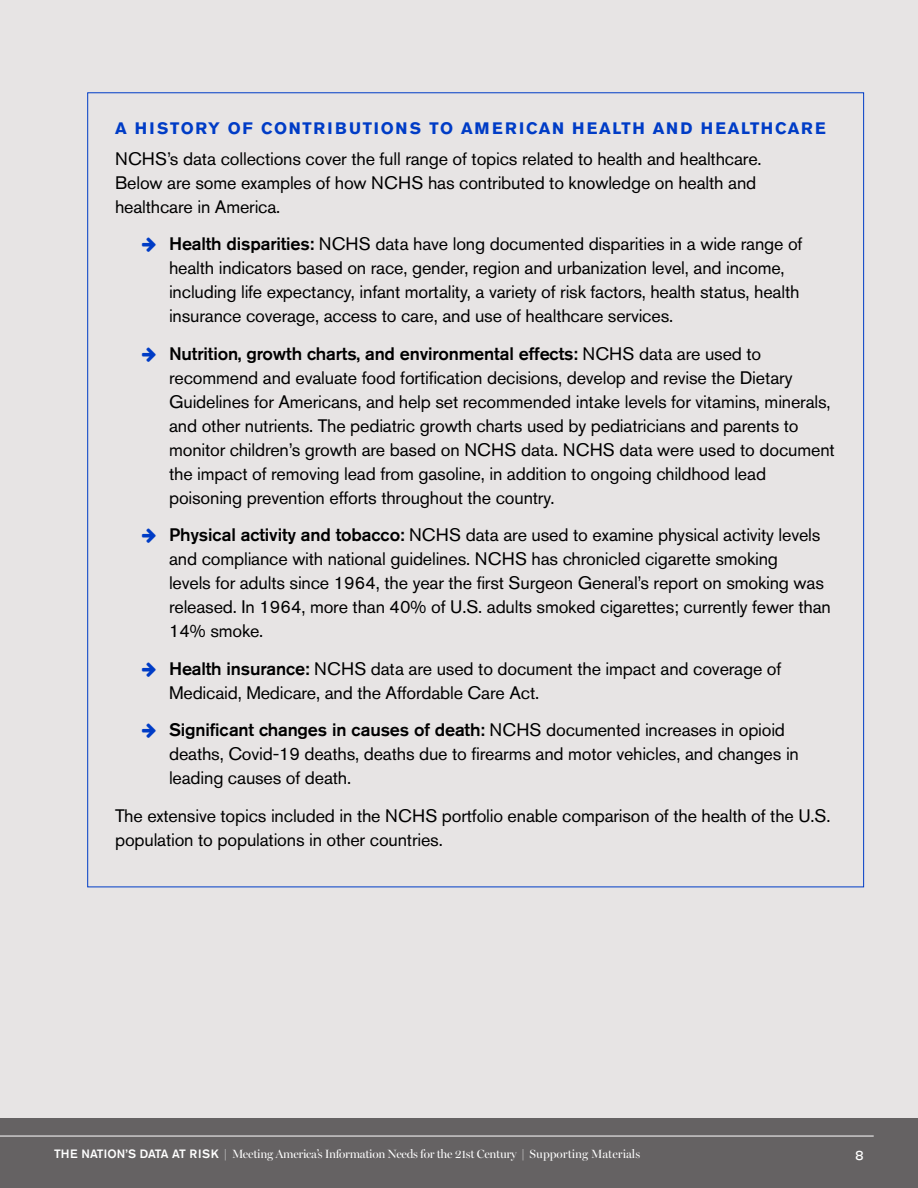
<style>
.page{position:relative;width:918px;height:1188px;background:#e7e4e4}
.page>*{position:absolute;margin:0;border:0;box-sizing:border-box;transform-origin:0 0}
.t1{font:18px/24px "Akzidenz Grotesk Pro Regular UFC";letter-spacing:-.01em;color:#000}
.t2{font:18px "Akzidenz Grotesk Pro Md UFC";letter-spacing:-.01em;color:#000}
.t3{font:16.5px "Akzidenz Grotesk Pro Bold UFC";letter-spacing:.1em;color:#003cc6}
.t4{font:13.5px "Knockout 32 Junior Cruisewt";color:#fff}
.t5{font:12px "Miller Banner";letter-spacing:-.025em;color:#fff}
.s1{font-family:"Akzidenz Grotesk Pro Md UFC"}
.s2{font-family:"Akzidenz Grotesk Pro Regular UFC"}
</style>
<div class="page">
<div style="left:0;top:1118px;width:918px;height:70px;background:#656263"></div>
<hr style="left:0;top:1136px;width:874px;height:1px;background:#fff">
<p class="t3" style="left:115px;top:117px;width:712px">A HISTORY OF CONTRIBUTIONS TO AMERICAN HEALTH AND HEALTHCARE</p>
<p class="t1" style="left:115px;top:146px;width:648px">NCHS’s data collections cover the full range of topics related to health and healthcare.<br>Below are some examples of how NCHS has contributed to knowledge on health and healthcare in America.</p>
<p class="t1" style="left:169px;top:232px;width:635px"><span class="s1">Health disparities:</span> NCHS data have long documented disparities in a wide range of health indicators based on race, gender, region and urbanization level, and income, including life expectancy, infant mortality, a variety of risk factors, health status, health insurance coverage, access to care, and use of healthcare services.</p>
<p class="t2" style="left:169px;top:342px;width:594px">Nutrition, growth charts, and environmental effects: <span class="s2">NCHS data are used to</span></p>
<p class="t1" style="left:169px;top:365px;width:667px">recommend and evaluate food fortification decisions, develop and revise the Dietary Guidelines for Americans, and help set recommended intake levels for vitamins, minerals, and other nutrients. The pediatric growth charts used by pediatricians and parents to monitor children’s growth are based on NCHS data. NCHS data were used to document the impact of removing lead from gasoline, in addition to ongoing childhood lead poisoning prevention efforts throughout the country.</p>
<p class="t1" style="left:169px;top:523px;width:663px"><span class="s1">Physical activity and tobacco:</span> NCHS data are used to examine physical activity levels and compliance with national guidelines. NCHS has chronicled cigarette smoking<br>levels for adults since 1964, the year the first Surgeon General’s report on smoking was released. In 1964, more than 40% of U.S. adults smoked cigarettes; currently fewer than 14% smoke.</p>
<p class="t1" style="left:169px;top:656px;width:614px"><span class="s1">Health insurance:</span> NCHS data are used to document the impact and coverage of<br>Medicaid, Medicare, and the Affordable Care Act.</p>
<p class="t2" style="left:169px;top:718px;width:618px">Significant changes in causes of death: <span class="s2">NCHS documented increases in opioid</span></p>
<p class="t1" style="left:169px;top:742px;width:631px">deaths, Covid-19 deaths, deaths due to firearms and motor vehicles, and changes in leading causes of death.</p>
<p class="t1" style="left:115px;top:803px;width:717px">The extensive topics included in the NCHS portfolio enable comparison of the health of the U.S. population to populations in other countries.</p>
<p class="t5" style="left:54px;top:1147px;width:588px"><span class="s1">THE NATION’S DATA AT RISK</span> | Meeting America’s Information Needs for the 21st Century | Supporting Materials</p>
<p class="t4" style="left:855px;top:1146px;width:10px">8</p>
</div>
